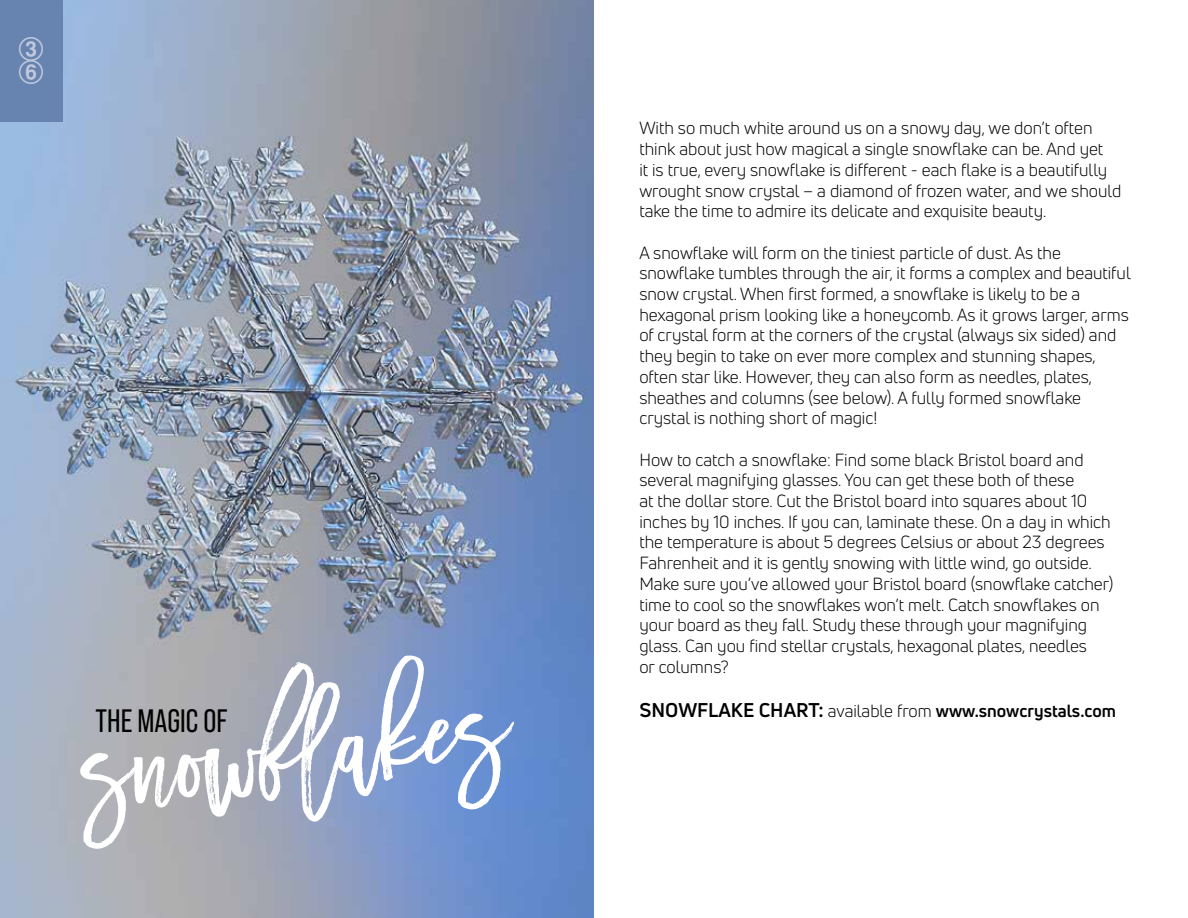
<style>
.page{position:relative;width:1188px;height:918px;background:#fff}
.page>*{position:absolute;margin:0;border:0;box-sizing:border-box;transform-origin:0 0}
.t1{font:120px "Madina Script";color:#fff}
.t2{font:32.4px "Bebas Neue Pro";color:#000}
.t3{font:17.25px/20.7px "Uni Neue";color:#000}
.t4{font:700 17.25px "Uni Neue";color:#000}
.s1{font-size:19.5px}
.s2{font-weight:400}
</style>
<div class="page">
<img style="left:0;top:0;width:594px;height:918px">
<div style="left:0;top:0;width:62px;height:122px;background:#6783af"></div>
<h1 class="t1" style="left:72px;top:698px;width:430px;rotate:-6deg">snowflakes</h1>
<h2 class="t2" style="left:96px;top:702px;width:133px">THE MAGIC OF</h2>
<p class="t3" style="left:639px;top:118px;width:484px">With so much white around us on a snowy day, we don’t often think about just how magical a single snowflake can be. And yet<br>it is true, every snowflake is different - each flake is a beautifully wrought snow crystal – a diamond of frozen water, and we should take the time to admire its delicate and exquisite beauty.</p>
<p class="t3" style="left:639px;top:242px;width:493px">A snowflake will form on the tiniest particle of dust. As the snowflake tumbles through the air, it forms a complex and beautiful snow crystal. When first formed, a snowflake is likely to be a hexagonal prism looking like a honeycomb. As it grows larger, arms of crystal form at the corners of the crystal (always six sided) and they begin to take on ever more complex and stunning shapes, often star like. However, they can also form as needles, plates, sheathes and columns (see below). A fully formed snowflake crystal is nothing short of magic!</p>
<p class="t3" style="left:639px;top:449px;width:475px">How to catch a snowflake: Find some black Bristol board and several magnifying glasses. You can get these both of these<br>at the dollar store. Cut the Bristol board into squares about 10 inches by 10 inches. If you can, laminate these. On a day in which the temperature is about 5 degrees Celsius or about 23 degrees Fahrenheit and it is gently snowing with little wind, go outside.<br>Make sure you’ve allowed your Bristol board (snowflake catcher) time to cool so the snowflakes won’t melt. Catch snowflakes on your board as they fall. Study these through your magnifying glass. Can you find stellar crystals, hexagonal plates, needles<br>or columns?</p>
<p class="t4" style="left:639px;top:700px;width:478px"><span class="s1">SNOWFLAKE CHART:</span> <span class="s2">available from</span> www.snowcrystals.com</p>
</div>
